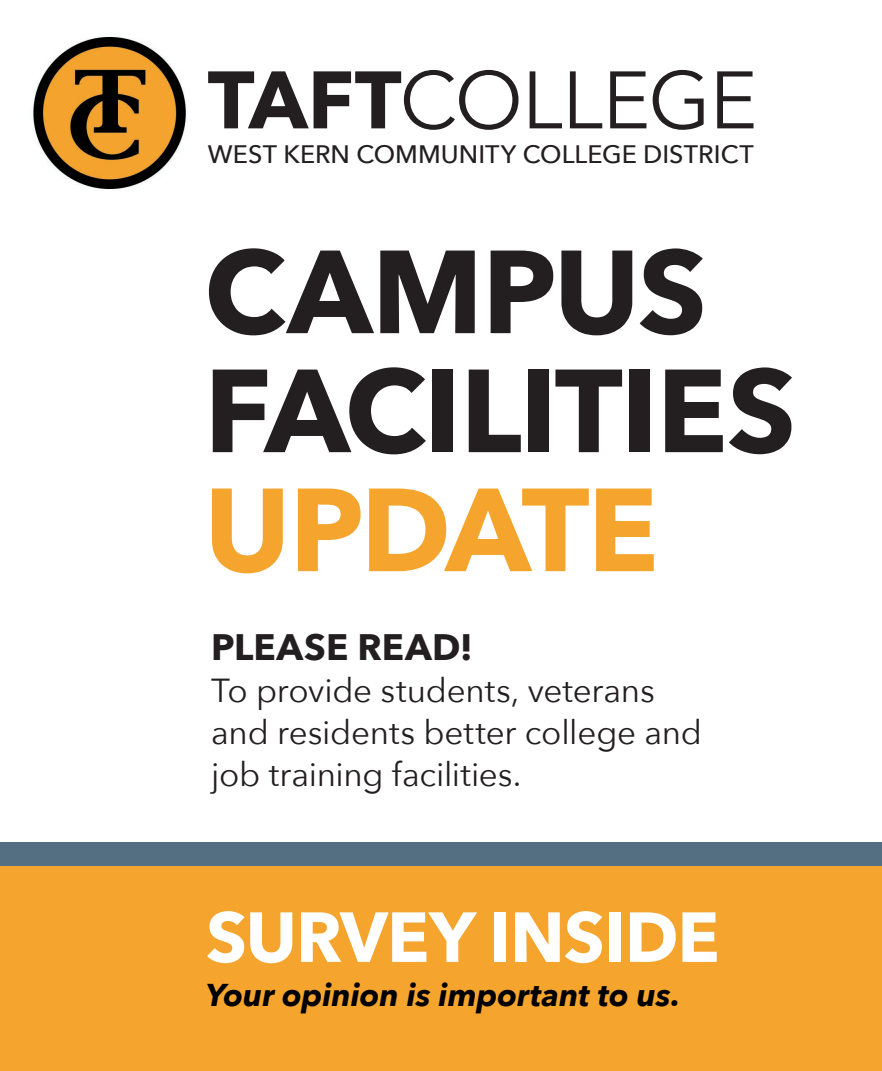
<style>
.page{position:relative;width:882px;height:1071px;background:#fff}
.page>*{position:absolute;margin:0;border:0;box-sizing:border-box;transform-origin:0 0}
.t1{font:700 116.73px/119px "Avenir Next";letter-spacing:-.015em;color:#231f20}
.t2{font:80.5px "Avenir Next";letter-spacing:-.015em;color:#231f20}
.t3{font:700 70px "Avenir Next";letter-spacing:-.015em;color:#fff}
.t4{font:700 36.75px "Avenir Next";letter-spacing:.005em;color:#231f20}
.t5{font:33.25px/42px "Avenir Next";letter-spacing:-.01em;color:#231f20}
.t6{font:italic 700 31.5px "Avenir Next";color:#000}
.t7{font:500 25.2px "Avenir Next";color:#231f20}
.s1{font-weight:700}
.s2{color:#f5a52d}
</style>
<div class="page">
<img style="left:33px;top:37px;width:153px;height:153px">
<div style="left:0;top:859px;width:882px;height:212px;background:#f5a52d"></div>
<div style="left:0;top:843px;width:882px;height:23px;background:#546e82"></div>
<p class="t2" style="left:208px;top:32px;width:551px"><span class="s1">TAFT</span>COLLEGE</p>
<p class="t7" style="left:208px;top:133px;width:547px">WEST KERN COMMUNITY COLLEGE DISTRICT</p>
<p class="t1" style="left:204px;top:231px;width:593px">CAMPUS<br>FACILITIES<br><span class="s2">UPDATE</span></p>
<p class="t4" style="left:211px;top:615px;width:263px">PLEASE READ!</p>
<p class="t5" style="left:211px;top:668px;width:492px">To provide students, veterans and residents better college and job training facilities.</p>
<p class="t3" style="left:206px;top:877px;width:515px">SURVEY INSIDE</p>
<p class="t6" style="left:206px;top:967px;width:476px">Your opinion is important to us.</p>
</div>
